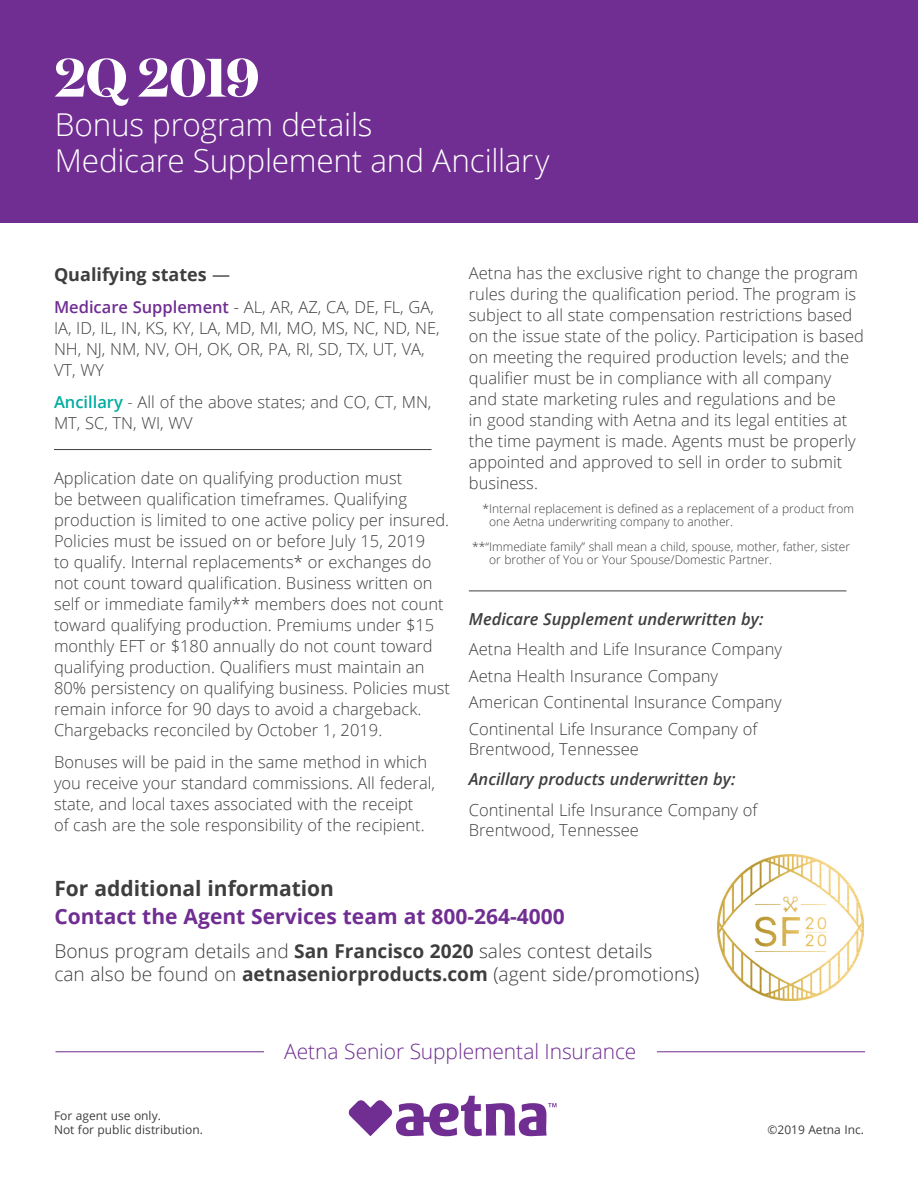
<style>
.page{position:relative;width:918px;height:1188px;background:#fff}
.page>*{position:absolute;margin:0;border:0;box-sizing:border-box;transform-origin:0 0}
.Page_Headline{font:700 54px "Domaine Display";letter-spacing:-.01em;color:#fff}
.Page_Headline-2{font:300 31.5px/36px "Open Sans";letter-spacing:-.01em;color:#fff}
.t1{font:700 21px/28.5px "Open Sans";color:#702d92}
.Program__Suite_of_So{font:300 21px "Open Sans";letter-spacing:-.005em;color:#702d92}
.t2{font:300 19.2px/23px "Open Sans";color:#3e3e3f}
.t3{font:700 18px "Open Sans";color:#3e3e3f}
.t4{font:300 16.5px/21px "Open Sans";color:#3e3e3f}
.t5{font:italic 600 16.5px "Open Sans";color:#3e3e3f}
.t6{font:300 12px/13.5px "Open Sans";color:#3e3e3f}
.Body_Text{font:12px/14.4px "Open Sans";color:#3e3e3f}
.s1{font-weight:400}
.s2{font-weight:600;color:#702d92}
.s3{color:#231f20}
.s4{font-weight:600;color:#00aca0}
.s5{color:#3e3e3f}
.s6{font-weight:700}
</style>
<div class="page">
<div style="left:0;top:0;width:918px;height:222px;background:#702d92"></div>
<hr style="left:54px;top:449px;width:378px;height:1px;background:#3e3e3f">
<hr style="left:469px;top:591px;width:377px;height:1px;background:#3e3e3f">
<hr style="left:56px;top:1051px;width:809px;height:1px;background:#702d92">
<div style="left:264px;top:1038px;width:392px;height:27px;background:#fff"></div>
<svg style="left:348px;top:1096px;width:208px;height:40px"></svg>
<img style="left:718px;top:854px;width:146px;height:146px">
<h2 class="Page_Headline" style="left:55px;top:38px;width:206px">2Q 2019</h2>
<h2 class="Page_Headline-2" style="left:55px;top:105px;width:496px">Bonus program details<br>Medicare Supplement and Ancillary</h2>
<p class="t3" style="left:54px;top:262px;width:178px">Qualifying states <span class="s1">―</span></p>
<p class="t4" style="left:54px;top:296px;width:387px"><span class="s2">Medicare Supplement</span> <span class="s3">-</span> AL, AR, AZ, CA, DE, FL, GA, IA, ID, IL, IN, KS, KY, LA, MD, MI, MO, MS, NC, ND, NE, NH, NJ, NM, NV, OH, OK, OR, PA, RI, SD, TX, UT, VA, VT, WY</p>
<p class="t4" style="left:54px;top:391px;width:379px"><span class="s4">Ancillary</span> - All of the above states; and CO, CT, MN,<br>MT, SC, TN, WI, WV</p>
<p class="t4" style="left:54px;top:468px;width:398px">Application date on qualifying production must<br>be between qualification timeframes. Qualifying production is limited to one active policy per insured.<br>Policies must be issued on or before July 15, 2019<br>to qualify. Internal replacements* or exchanges do not count toward qualification. Business written on self or immediate family** members does not count toward qualifying production. Premiums under $15 monthly EFT or $180 annually do not count toward qualifying production. Qualifiers must maintain an 80% persistency on qualifying business. Policies must remain inforce for 90 days to avoid a chargeback.<br>Chargebacks reconciled by October 1, 2019.</p>
<p class="t4" style="left:54px;top:751px;width:383px">Bonuses will be paid in the same method in which you receive your standard commissions. All federal, state, and local taxes associated with the receipt<br>of cash are the sole responsibility of the recipient.</p>
<p class="t4" style="left:469px;top:262px;width:397px">Aetna has the exclusive right to change the program rules during the qualification period. The program is subject to all state compensation restrictions based on the issue state of the policy. Participation is based on meeting the required production levels; and the qualifier must be in compliance with all company<br>and state marketing rules and regulations and be<br>in good standing with Aetna and its legal entities at the time payment is made. Agents must be properly appointed and approved to sell in order to submit business.</p>
<p class="t6" style="left:489px;top:502px;width:366px;text-indent:-7px">*Internal replacement is defined as a replacement of a product from one Aetna underwriting company to another.</p>
<p class="t6" style="left:489px;top:539px;width:363px;text-indent:-17px">**“Immediate family” shall mean a child, spouse, mother, father, sister or brother of You or Your Spouse/Domestic Partner.</p>
<p class="t5" style="left:469px;top:607px;width:296px">Medicare Supplement underwritten by:</p>
<p class="t4" style="left:469px;top:638px;width:315px">Aetna Health and Life Insurance Company</p>
<p class="t4" style="left:469px;top:665px;width:251px">Aetna Health Insurance Company</p>
<p class="t4" style="left:469px;top:691px;width:315px">American Continental Insurance Company</p>
<p class="t4" style="left:469px;top:719px;width:290px;line-height:19.8px">Continental Life Insurance Company of<br>Brentwood, Tennessee</p>
<p class="t5" style="left:469px;top:768px;width:268px">Ancillary products underwritten by:</p>
<p class="t4" style="left:469px;top:800px;width:290px;line-height:19.8px">Continental Life Insurance Company of<br>Brentwood, Tennessee</p>
<p class="t1" style="left:54px;top:874px;width:512px"><span class="s5">For additional information<br></span>Contact the Agent Services team at 800-264-4000</p>
<p class="t2" style="left:54px;top:939px;width:647px">Bonus program details and <span class="s6">San Francisco 2020</span> sales contest details<br>can also be found on <span class="s6">aetnaseniorproducts.com</span> (agent side/promotions)</p>
<p class="Body_Text" style="left:54px;top:1108px;width:150px">For agent use only.<br>Not for public distribution.</p>
<h1 class="Program__Suite_of_So" style="left:284px;top:1037px;width:354px">Aetna Senior Supplemental Insurance</h1>
<p class="Body_Text" style="left:767px;top:1122px;width:98px">©2019 Aetna Inc.</p>
</div>
